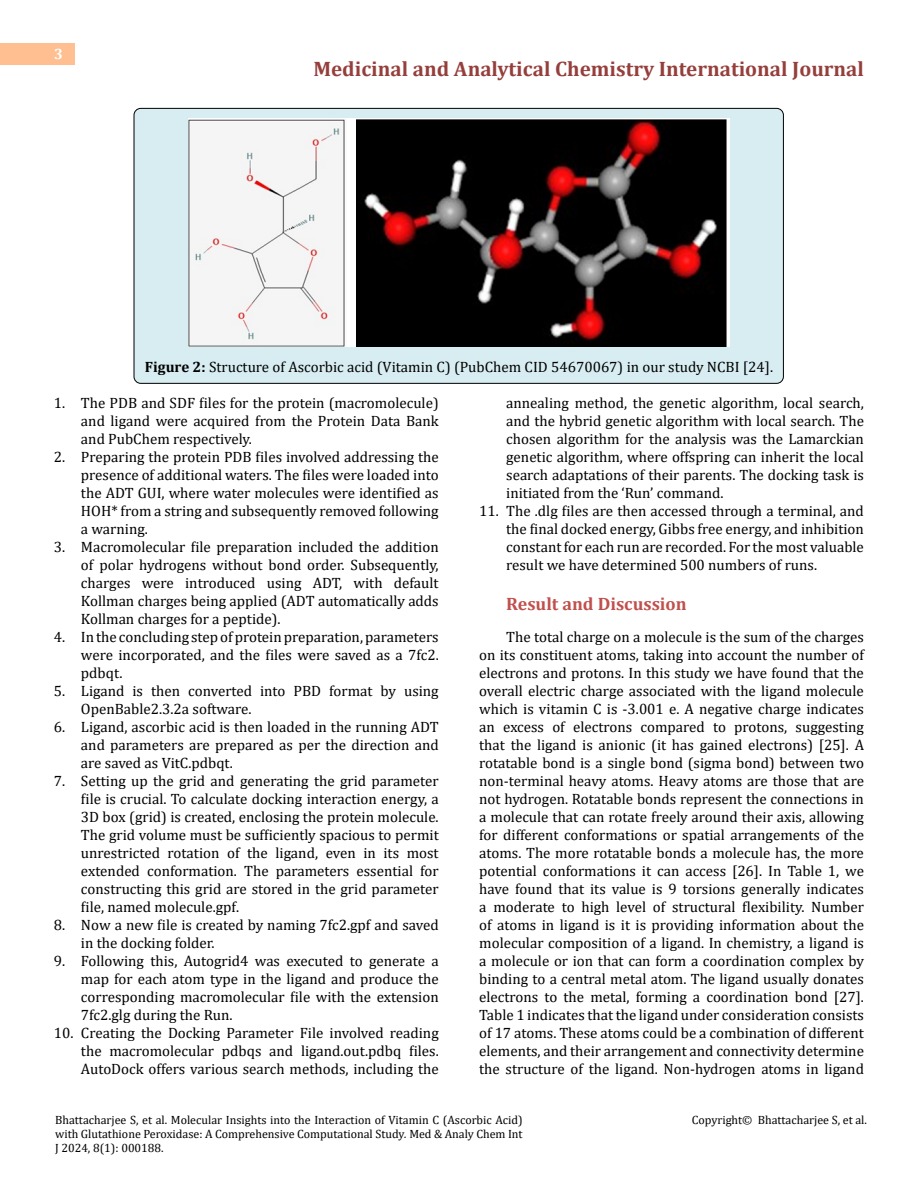
<style>
.page{position:relative;width:918px;height:1188px;background:#fff}
.page>*{position:absolute;margin:0;border:0;box-sizing:border-box;transform-origin:0 0}
.t1{font:700 21px "Cambria";color:#953f3c}
.t2{font:700 18px "Cambria";color:#c0504d}
.t3{font:15px/18px "Cambria";color:#000;text-align:justify}
.t4{font:700 15px "Cambria";color:#fff}
.t5{font:12px/14.4px "Cambria";color:#000;text-align:justify}
.s1{font-weight:700}
.s2{font-style:italic}
</style>
<div class="page">
<div style="left:0;top:43px;width:75px;height:21px;background:#ffbf91"></div>
<div style="left:134px;top:108px;width:649px;height:275px;background:#d8edf2;border-radius:7px"></div>
<div style="left:134px;top:108px;width:650px;height:276px;border:1px solid #000;border-radius:7px"></div>
<img style="left:188px;top:118px;width:542px;height:229px">
<p class="t4" style="left:54px;top:44px;width:10px">3</p>
<h1 class="t1" style="left:313px;top:54px;width:552px">Medicinal and Analytical Chemistry International Journal</h1>
<p class="t3" style="left:145px;top:357px;width:630px"><span class="s1">Figure 2:</span> Structure of Ascorbic acid (Vitamin C) (PubChem CID 54670067) in our study NCBI [24].</p>
<p class="t3" style="left:81px;top:393px;width:359px;text-indent:-27px">1. The PDB and SDF files for the protein (macromolecule) and ligand were acquired from the Protein Data Bank and PubChem respectively.</p>
<p class="t3" style="left:81px;top:447px;width:359px;text-indent:-27px">2. Preparing the protein PDB files involved addressing the presence of additional waters. The files were loaded into the ADT GUI, where water molecules were identified as HOH* from a string and subsequently removed following a warning.</p>
<p class="t3" style="left:81px;top:537px;width:359px;text-indent:-27px">3. Macromolecular file preparation included the addition of polar hydrogens without bond order. Subsequently, charges were introduced using ADT, with default Kollman charges being applied (ADT automatically adds Kollman charges for a peptide).</p>
<p class="t3" style="left:81px;top:627px;width:359px;text-indent:-27px">4. In the concluding step of protein preparation, parameters were incorporated, and the files were saved as a 7fc2. pdbqt.</p>
<p class="t3" style="left:81px;top:681px;width:359px;text-indent:-27px">5. Ligand is then converted into PBD format by using<br>OpenBable2.3.2a software.</p>
<p class="t3" style="left:81px;top:717px;width:359px;text-indent:-27px">6. Ligand, ascorbic acid is then loaded in the running ADT and parameters are prepared as per the direction and are saved as VitC.pdbqt.</p>
<p class="t3" style="left:81px;top:771px;width:359px;text-indent:-27px">7. Setting up the grid and generating the grid parameter file is crucial. To calculate docking interaction energy, a 3D box (grid) is created, enclosing the protein molecule.<br>The grid volume must be sufficiently spacious to permit unrestricted rotation of the ligand, even in its most extended conformation. The parameters essential for constructing this grid are stored in the grid parameter file, named molecule.gpf.</p>
<p class="t3" style="left:81px;top:915px;width:359px;text-indent:-27px">8. Now a new file is created by naming 7fc2.gpf and saved in the docking folder.</p>
<p class="t3" style="left:81px;top:951px;width:359px;text-indent:-27px">9. Following this, Autogrid4 was executed to generate a map for each atom type in the ligand and produce the corresponding macromolecular file with the extension 7fc2.glg during the Run.</p>
<p class="t3" style="left:81px;top:1023px;width:359px;text-indent:-27px">10. Creating the Docking Parameter File involved reading the macromolecular pdbqs and ligand.out.pdbq files.<br>AutoDock offers various search methods, including the</p>
<p class="t3" style="left:506px;top:393px;width:359px">annealing method, the genetic algorithm, local search, and the hybrid genetic algorithm with local search. The chosen algorithm for the analysis was the Lamarckian genetic algorithm, where offspring can inherit the local search adaptations of their parents. The docking task is initiated from the ‘Run’ command.</p>
<p class="t3" style="left:506px;top:501px;width:359px;text-indent:-27px">11. The .dlg files are then accessed through a terminal, and the final docked energy, Gibbs free energy, and inhibition constant for each run are recorded. For the most valuable result we have determined 500 numbers of runs.</p>
<p class="t2" style="left:506px;top:591px;width:182px">Result and Discussion</p>
<p class="t3" style="left:479px;top:627px;width:386px;text-indent:27px">The total charge on a molecule is the sum of the charges on its constituent atoms, taking into account the number of electrons and protons. In this study we have found that the overall electric charge associated with the ligand molecule which is vitamin C is -3.001 e. A negative charge indicates an excess of electrons compared to protons, suggesting that the ligand is anionic (it has gained electrons) [25]. A rotatable bond is a single bond (sigma bond) between two non-terminal heavy atoms. Heavy atoms are those that are not hydrogen. Rotatable bonds represent the connections in a molecule that can rotate freely around their axis, allowing for different conformations or spatial arrangements of the atoms. The more rotatable bonds a molecule has, the more potential conformations it can access [26]. In Table 1, we have found that its value is 9 torsions generally indicates a moderate to high level of structural flexibility. Number of atoms in ligand is it is providing information about the molecular composition of a ligand. In chemistry, a ligand is a molecule or ion that can form a coordination complex by binding to a central metal atom. The ligand usually donates electrons to the metal, forming a coordination bond [27].<br>Table 1 indicates that the ligand under consideration consists of 17 atoms. These atoms could be a combination of different elements, and their arrangement and connectivity determine the structure of the ligand. Non-hydrogen atoms in ligand</p>
<p class="t5" style="left:55px;top:1112px;width:469px">Bhattacharjee S, et al. Molecular Insights into the Interaction of Vitamin C (Ascorbic Acid) with Glutathione Peroxidase: A Comprehensive Computational Study<span class="s2">.</span> Med &amp; Analy Chem Int J 2024, 8(1): 000188.</p>
<p class="t5" style="left:692px;top:1112px;width:177px">Copyright© Bhattacharjee S, et al.</p>
</div>
